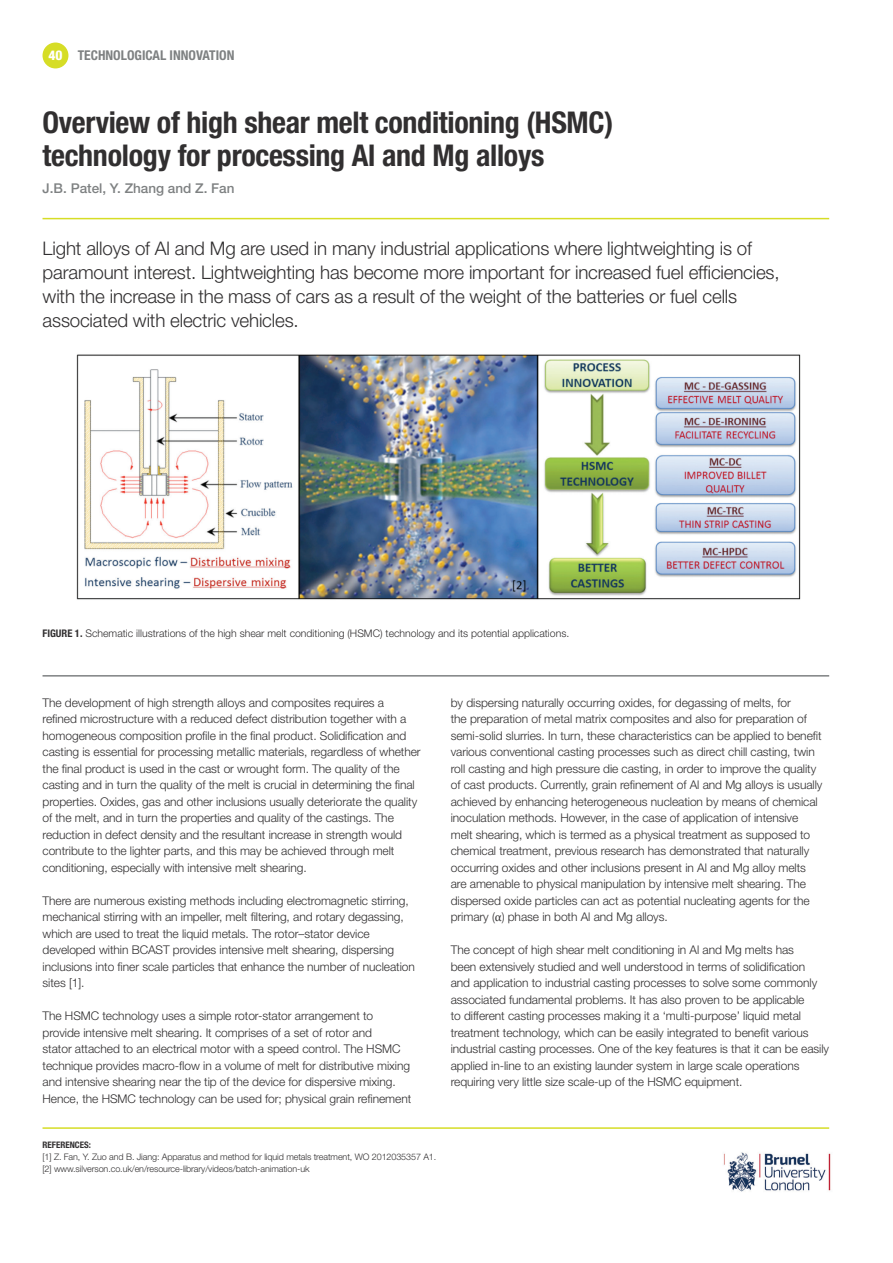
<style>
.page{position:relative;width:893px;height:1263px;background:#fff}
.page>*{position:absolute;margin:0;border:0;box-sizing:border-box;transform-origin:0 0}
.t1{font:700 condensed 30px/33px "Helvetica Neue";letter-spacing:-.01em;color:#312f30}
.t2{font:300 18.75px/24px "Helvetica Neue";letter-spacing:-.01em;color:#312f30}
.t3{font:500 13.5px "Helvetica Neue";color:#7e8182}
.t4{font:700 condensed 13.5px "Helvetica Neue";color:#7e8182}
.t5{font:300 12px/16.5px "Helvetica Neue";letter-spacing:-.005em;color:#312f30}
.t6{font:300 10.5px "Helvetica Neue";color:#312f30}
.t7{font:300 9px/12px "Helvetica Neue";letter-spacing:-.01em;color:#312f30}
.t8{font:700 condensed 9px "Helvetica Neue";color:#312f30}
.s1{font-weight:800;color:#fff}
.s2{font-weight:700;font-stretch:condensed}
.s3{font-family:"Cambria Math";font-weight:400}
</style>
<div class="page">
<div style="left:43px;top:43px;width:25px;height:25px;background:#d6dd26;border-radius:50%"></div>
<hr style="left:43px;top:218px;width:786px;height:1px;background:#d6dd26">
<hr style="left:43px;top:675px;width:786px;height:2px;background:#7e8182">
<hr style="left:43px;top:1127px;width:786px;height:2px;background:#d6dd26">
<img style="left:723px;top:1152px;width:108px;height:40px">
<img style="left:76px;top:354px;width:725px;height:246px">
<p class="t4" style="left:48px;top:47px;width:188px"><span class="s1">40</span> TECHNOLOGICAL INNOVATION</p>
<h1 class="t1" style="left:43px;top:106px;width:572px">Overview of high shear melt conditioning (HSMC) technology for processing Al and Mg alloys</h1>
<p class="t3" style="left:43px;top:180px;width:193px">J.B. Patel, Y. Zhang and Z. Fan</p>
<p class="t2" style="left:43px;top:236px;width:738px">Light alloys of Al and Mg are used in many industrial applications where lightweighting is of paramount interest. Lightweighting has become more important for increased fuel efficiencies, with the increase in the mass of cars as a result of the weight of the batteries or fuel cells associated with electric vehicles.</p>
<p class="t6" style="left:43px;top:627px;width:528px"><span class="s2">FIGURE 1.</span> Schematic illustrations of the high shear melt conditioning (HSMC) technology and its potential applications.</p>
<p class="t5" style="left:43px;top:694px;width:380px">The development of high strength alloys and composites requires a refined microstructure with a reduced defect distribution together with a homogeneous composition profile in the final product. Solidification and casting is essential for processing metallic materials, regardless of whether the final product is used in the cast or wrought form. The quality of the casting and in turn the quality of the melt is crucial in determining the final properties. Oxides, gas and other inclusions usually deteriorate the quality of the melt, and in turn the properties and quality of the castings. The reduction in defect density and the resultant increase in strength would contribute to the lighter parts, and this may be achieved through melt conditioning, especially with intensive melt shearing.</p>
<p class="t5" style="left:43px;top:892px;width:374px">There are numerous existing methods including electromagnetic stirring, mechanical stirring with an impeller, melt filtering, and rotary degassing, which are used to treat the liquid metals. The rotor–stator device developed within BCAST provides intensive melt shearing, dispersing inclusions into finer scale particles that enhance the number of nucleation sites [1].</p>
<p class="t5" style="left:43px;top:1007px;width:370px">The HSMC technology uses a simple rotor-stator arrangement to provide intensive melt shearing. It comprises of a set of rotor and<br>stator attached to an electrical motor with a speed control. The HSMC technique provides macro-flow in a volume of melt for distributive mixing and intensive shearing near the tip of the device for dispersive mixing.<br>Hence, the HSMC technology can be used for; physical grain refinement</p>
<p class="t8" style="left:43px;top:1139px;width:50px">REFERENCES:</p>
<p class="t7" style="left:43px;top:1151px;width:395px">[1] Z. Fan, Y. Zuo and B. Jiang: Apparatus and method for liquid metals treatment, WO 2012035357 A1. [2] www.silverson.co.uk/en/resource-library/videos/batch-animation-uk</p>
<p class="t5" style="left:451px;top:694px;width:373px">by dispersing naturally occurring oxides, for degassing of melts, for<br>the preparation of metal matrix composites and also for preparation of semi-solid slurries. In turn, these characteristics can be applied to benefit various conventional casting processes such as direct chill casting, twin roll casting and high pressure die casting, in order to improve the quality of cast products. Currently, grain refinement of Al and Mg alloys is usually achieved by enhancing heterogeneous nucleation by means of chemical inoculation methods. However, in the case of application of intensive melt shearing, which is termed as a physical treatment as supposed to chemical treatment, previous research has demonstrated that naturally occurring oxides and other inclusions present in Al and Mg alloy melts are amenable to physical manipulation by intensive melt shearing. The dispersed oxide particles can act as potential nucleating agents for the primary (<span class="s3">α</span>) phase in both Al and Mg alloys.</p>
<p class="t5" style="left:451px;top:941px;width:380px">The concept of high shear melt conditioning in Al and Mg melts has<br>been extensively studied and well understood in terms of solidification<br>and application to industrial casting processes to solve some commonly associated fundamental problems. It has also proven to be applicable<br>to different casting processes making it a ‘multi-purpose’ liquid metal treatment technology, which can be easily integrated to benefit various industrial casting processes. One of the key features is that it can be easily applied in-line to an existing launder system in large scale operations requiring very little size scale-up of the HSMC equipment.</p>
</div>
